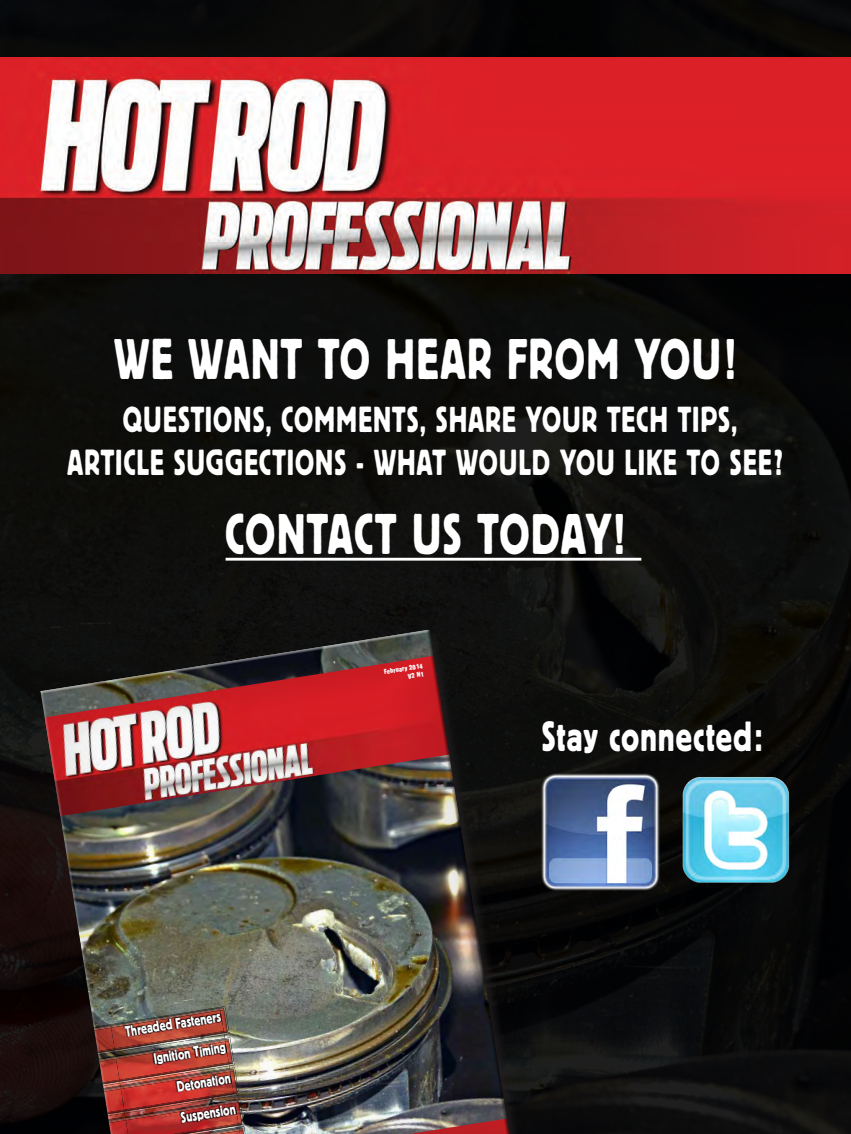
<style>
.page{position:relative;width:851px;height:1134px;background:#fff}
.page>*{position:absolute;margin:0;border:0;box-sizing:border-box;transform-origin:0 0}
.TOC_Title{font:57px "Block BE";letter-spacing:.04em;color:#fff;scale:.75 1}
.TOC_Title-2{font:42px "Block BE";letter-spacing:.04em;color:#fff;scale:.75 1}
.TOC_Title-3{font:36px/43.2px "Block BE";letter-spacing:.045em;color:#fff;text-align:center;scale:.75 1}
.t1{font:15.3px/31.2px "Block BE";color:#fff;text-align:right;scale:.75 1}
.t2{font:condensed 6.9px/8.4px "Block BE";color:#fff;text-align:right}
</style>
<div class="page">
<img style="left:0;top:0;width:850px;height:1134px">
<div style="left:38px;top:627px;width:485px;height:507px;background:#231f20;opacity:.75"></div>
<img style="left:39px;top:629px;width:474px;height:505px">
<hr style="left:225px;top:558px;width:416px;height:3px;background:#fff">
<img style="left:0;top:57px;width:850px;height:216px">
<img style="left:542px;top:773px;width:118px;height:118px">
<img style="left:676px;top:773px;width:120px;height:118px">
<p class="TOC_Title" style="left:114px;top:327px;width:830px">WE WANT TO HEAR FROM YOU!</p>
<p class="TOC_Title-3" style="left:67px;top:397px;width:956px">QUESTIONS, COMMENTS, SHARE YOUR TECH TIPS,<br>ARTICLE SUGGECTIONS - WHAT WOULD YOU LIKE TO SEE?</p>
<p class="TOC_Title" style="left:225px;top:502px;width:534px">CONTACT US TODAY!</p>
<p class="t1" style="left:123px;top:1015px;width:130px;rotate:-9deg">Threaded Fasteners<br>Ignition Timing<br>Detonation<br>Suspension</p>
<p class="t2" style="left:383px;top:667px;width:40px;rotate:-9deg">February 2014<br>V2 N1</p>
<p class="TOC_Title-2" style="left:542px;top:713px;width:296px">Stay connected:</p>
</div>
